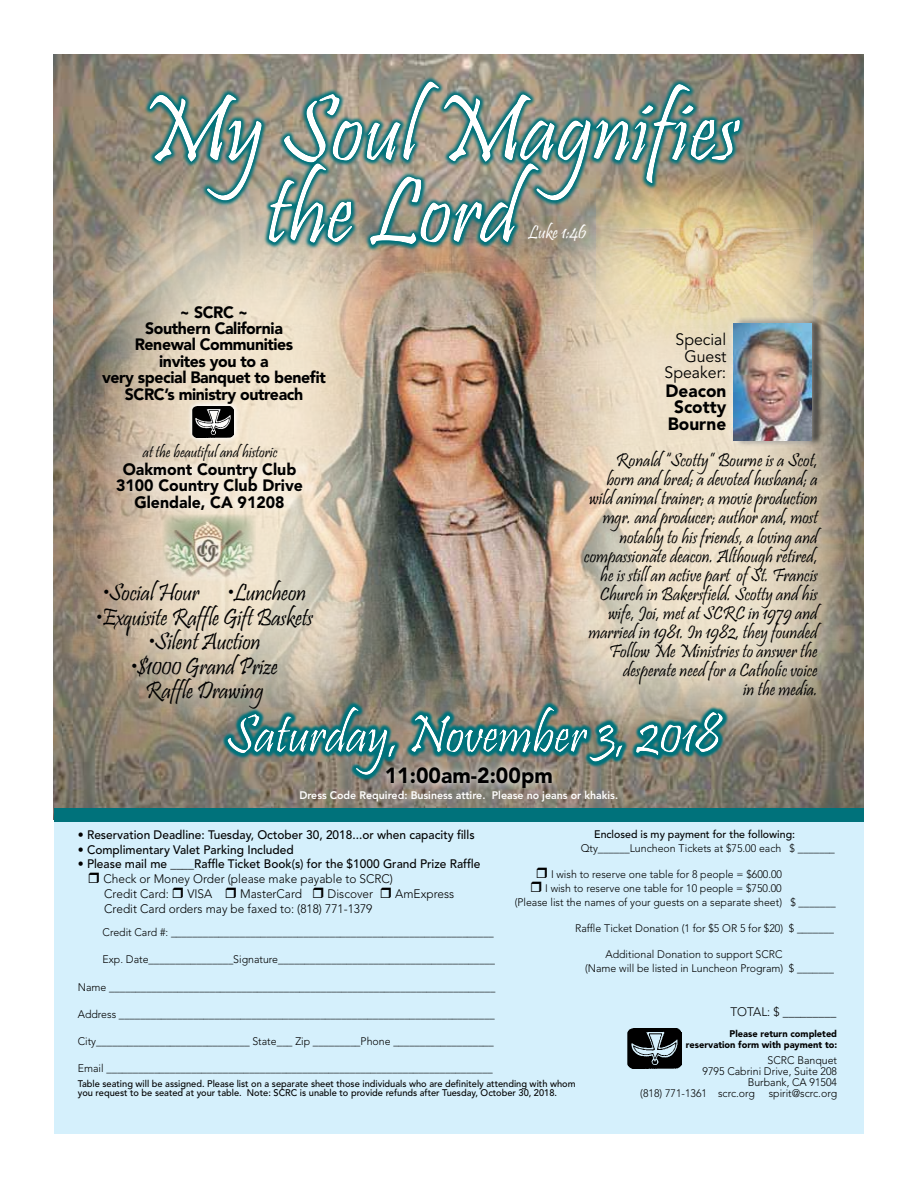
<style>
.page{position:relative;width:918px;height:1188px;background:#fff}
.page>*{position:absolute;margin:0;border:0;box-sizing:border-box;transform-origin:0 0}
.t1{font:95.4px/81.8px "Pristina";color:#fff}
.t2{font:54.6px "Pristina";color:#fff}
.t3{font:24.6px/24.6px "Pristina";letter-spacing:-.01em;color:#000;text-align:center}
.t4{font:900 21.75px "Avenir LT Std";color:#000}
.t5{font:19.05px/19px "Pristina";color:#000;text-align:right}
.t6{font:19.05px "Pristina";color:#fff}
.t7{font:900 17.7px/16.4px "Avenir LT Std";color:#000;text-align:center}
.t8{font:900 16.35px/16.4px "Avenir LT Std";letter-spacing:-.025em;color:#000;text-align:center}
.t9{font:900 16.35px/16.4px "Avenir LT Std";color:#000;text-align:center}
.t10{font:16.35px "Pristina";color:#000}
.t11{font:16.35px/16.4px "Avenir LT Std";color:#000;text-align:right}
.t12{font:500 12.3px "Avenir LT Std";color:#000}
.t13{font:300 12.3px/14.7px "Avenir LT Std";color:#000}
.t14{font:300 10.95px/13.6px "Avenir LT Std";color:#000}
.t15{font:800 10.95px "Avenir LT Std";color:#fff}
.t16{font:500 10.95px "Avenir LT Std";color:#000}
.t17{font:500 9.6px/9.6px "Avenir LT Std";color:#000}
.t18{font:900 9.6px/10.9px "Avenir LT Std";color:#000;text-align:right}
</style>
<div class="page">
<img style="left:54px;top:54px;width:810px;height:754px">
<img style="left:54px;top:170px;width:810px;height:587px">
<svg style="left:96px;top:285px;width:305px;height:419px;background:#c5b9a5"></svg>
<svg style="left:538px;top:285px;width:308px;height:419px;background:#d2c5af"></svg>
<svg style="left:187px;top:400px;width:53px;height:44px"></svg>
<img style="left:193px;top:407px;width:41px;height:30px">
<img style="left:163px;top:517px;width:93px;height:64px">
<svg style="left:380px;top:781px;width:179px;height:14px;background:#968e85"></svg>
<div style="left:122px;top:455px;width:199px;height:62px;background:#fff;opacity:.75"></div>
<svg style="left:222px;top:701px;width:507px;height:80px;background:#999385"></svg>
<div style="left:54px;top:704px;width:796px;height:72px;background:#fff;opacity:.75"></div>
<img style="left:597px;top:285px;width:215px;height:63px">
<div style="left:734px;top:316px;width:90px;height:132px;background:#000;opacity:.75"></div>
<div style="left:725px;top:314px;width:96px;height:136px;background:#fff;opacity:.75"></div>
<img style="left:734px;top:323px;width:78px;height:118px">
<div style="left:54px;top:76px;width:798px;height:209px;background:#fff;opacity:.75"></div>
<div style="left:54px;top:818px;width:810px;height:316px;background:#d5f0fc"></div>
<img style="left:627px;top:1028px;width:54px;height:40px">
<div style="left:54px;top:808px;width:810px;height:14px;background:#00727b"></div>
<h1 class="t1" style="left:266px;top:98px;width:475px;text-indent:-126px">My Soul Magnifies the Lord</h1>
<h3 class="t6" style="left:528px;top:222px;width:60px">Luke 1:46</h3>
<h3 class="t8" style="left:102px;top:304px;width:225px">~ SCRC ~<br>Southern California<br>Renewal Communities<br>invites you to a<br>very special Banquet to benefit<br>SCRC’s ministry outreach</h3>
<h3 class="t11" style="left:665px;top:332px;width:63px">Special<br>Guest<br>Speaker:</h3>
<h3 class="t7" style="left:666px;top:383px;width:62px">Deacon<br>Scotty<br>Bourne</h3>
<h3 class="t10" style="left:143px;top:443px;width:136px">at the beautiful and historic</h3>
<p class="t5" style="left:584px;top:453px;width:235px">Ronald “Scotty” Bourne is a Scot, born and bred; a devoted husband; a wild animal trainer; a movie production mgr. and producer; author and, most notably to his friends, a loving and compassionate deacon. Although retired, he is still an active part of St. Francis Church in Bakersfield. Scotty and his wife, Joi, met at SCRC in 1979 and married in 1981. In 1982, they founded Follow Me Ministries to answer the desperate need for a Catholic voice<br>in the media.</p>
<h3 class="t9" style="left:116px;top:461px;width:188px">Oakmont Country Club<br>3100 Country Club Drive<br>Glendale, CA 91208</h3>
<h3 class="t3" style="left:103px;top:583px;width:205px">•Social Hour •Luncheon</h3>
<h3 class="t3" style="left:96px;top:607px;width:219px">•Exquisite Raffle Gift Baskets</h3>
<h3 class="t3" style="left:149px;top:632px;width:113px">•Silent Auction</h3>
<h3 class="t3" style="left:131px;top:656px;width:148px">•$1000 Grand Prize<br>Raffle Drawing</h3>
<h2 class="t2" style="left:226px;top:704px;width:496px">Saturday, November 3, 2018</h2>
<h3 class="t4" style="left:385px;top:763px;width:170px">11:00am-2:00pm</h3>
<p class="t15" style="left:299px;top:788px;width:320px">Dress Code Required: Business attire. Please no jeans or khakis.</p>
<p class="t12" style="left:78px;top:828px;width:398px">• Reservation Deadline: Tuesday, October 30, 2018...or when capacity fills</p>
<p class="t12" style="left:78px;top:842px;width:217px">• Complimentary Valet Parking Included</p>
<p class="t12" style="left:78px;top:857px;width:404px">• Please mail me ____Raffle Ticket Book(s) for the $1000 Grand Prize Raffle</p>
<p class="t13" style="left:103px;top:872px;width:291px">Check or Money Order (please make payable to SCRC)<br>Credit Card:</p>
<p class="t16" style="left:594px;top:828px;width:202px">Enclosed is my payment for the following:</p>
<p class="t14" style="left:581px;top:841px;width:256px">Qty______Luncheon Tickets at $75.00 each $ _______</p>
<p class="t14" style="left:551px;top:868px;width:233px">I wish to reserve one table for 8 people = $600.00</p>
<p class="t14" style="left:545px;top:881px;width:238px">I wish to reserve one table for 10 people = $750.00</p>
<p class="t14" style="left:515px;top:895px;width:323px">(Please list the names of your guests on a separate sheet) $ _______</p>
<p class="t14" style="left:575px;top:921px;width:260px">Raffle Ticket Donation (1 for $5 OR 5 for $20) $ _______</p>
<p class="t14" style="left:585px;top:948px;width:251px;text-indent:20px">Additional Donation to support SCRC<br>(Name will be listed in Luncheon Program) $ _______</p>
<p class="t13" style="left:730px;top:1005px;width:107px">TOTAL: $ _________</p>
<p class="t18" style="left:686px;top:1028px;width:153px">Please return completed reservation form with payment to:</p>
<p class="t14" style="left:768px;top:1054px;width:71px">SCRC Banquet</p>
<p class="t14" style="left:703px;top:1065px;width:136px">9795 Cabrini Drive, Suite 208</p>
<p class="t14" style="left:748px;top:1076px;width:91px">Burbank, CA 91504</p>
<p class="t14" style="left:640px;top:1086px;width:116px">(818) 771-1361 scrc.org</p>
<p class="t14" style="left:769px;top:1086px;width:70px">spirit@scrc.org</p>
<p class="t13" style="left:187px;top:886px;width:26px">VISA</p>
<p class="t13" style="left:240px;top:886px;width:63px">MasterCard</p>
<p class="t13" style="left:328px;top:886px;width:47px">Discover</p>
<p class="t13" style="left:395px;top:886px;width:60px">AmExpress</p>
<p class="t13" style="left:104px;top:901px;width:270px">Credit Card orders may be faxed to: (818) 771-1379</p>
<p class="t14" style="left:103px;top:925px;width:393px">Credit Card #: _____________________________________________________________</p>
<p class="t14" style="left:103px;top:953px;width:394px">Exp. Date________________Signature_________________________________________</p>
<p class="t14" style="left:78px;top:980px;width:419px">Name _________________________________________________________________________</p>
<p class="t14" style="left:78px;top:1007px;width:418px">Address _______________________________________________________________________</p>
<p class="t14" style="left:78px;top:1035px;width:418px">City_____________________________ State___ Zip _________Phone ___________________</p>
<p class="t14" style="left:78px;top:1062px;width:416px">Email _________________________________________________________________________</p>
<p class="t17" style="left:78px;top:1079px;width:499px">Table seating will be assigned. Please list on a separate sheet those individuals who are definitely attending with whom you request to be seated at your table. Note: SCRC is unable to provide refunds after Tuesday, October 30, 2018.</p>
</div>
